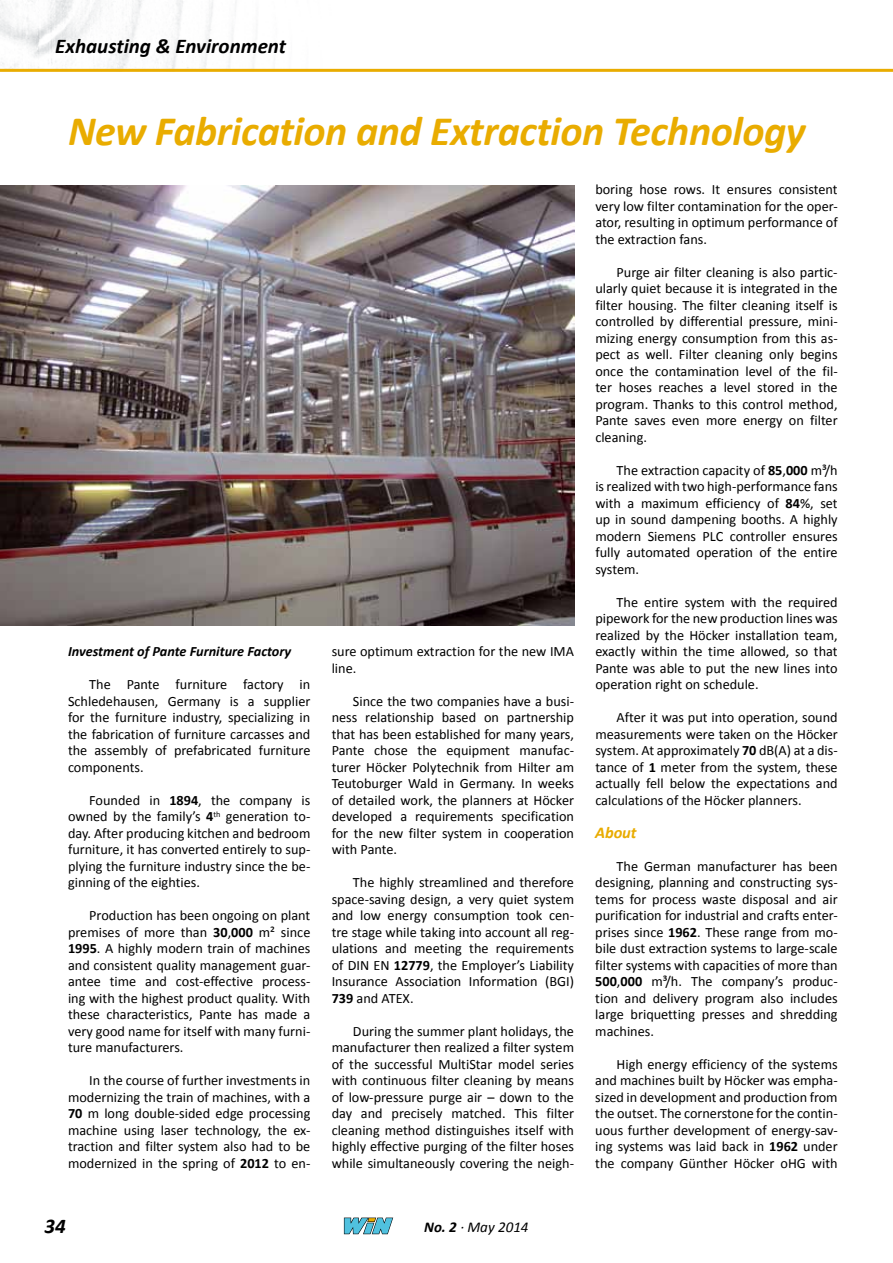
<style>
.page{position:relative;width:893px;height:1263px;background:#fff}
.page>*{position:absolute;margin:0;border:0;box-sizing:border-box;transform-origin:0 0}
.t1{font:italic 700 42px "Calibri";letter-spacing:-.01em;color:#e9ac00}
.t2{font:italic 700 21px "Calibri";color:#000}
.t3{font:italic 700 16.5px "Calibri";color:#e9ac00}
.t4{font:italic 15px "Calibri";color:#000}
.t5{font:14.25px/16.5px "Calibri";color:#000;text-align:justify}
.t6{font:italic 700 14.25px "Calibri";color:#000}
.s1{font-weight:700}
</style>
<div class="page">
<svg style="left:344px;top:1217px;width:49px;height:17px"></svg>
<img style="left:0;top:186px;width:574px;height:440px">
<img style="left:0;top:0;width:340px;height:69px">
<hr style="left:0;top:69px;width:893px;height:3px;background:#e9ac00">
<p class="t2" style="left:55px;top:33px;width:232px">Exhausting &amp; Environment</p>
<p class="t1" style="left:68px;top:104px;width:740px">New Fabrication and Extraction Technology</p>
<p class="t6" style="left:68px;top:642px;width:225px">Investment of Pante Furniture Factory</p>
<p class="t5" style="left:68px;top:676px;width:244px;text-indent:21px">The Pante furniture factory in Schledehausen, Germany is a supplier for the furniture industry, specializing in the fabrication of furniture carcasses and the assembly of prefabricated furniture components.</p>
<p class="t5" style="left:68px;top:792px;width:244px;text-indent:21px">Founded in <span class="s1">1894</span>, the company is owned by the family’s <span class="s1">4</span><sup>th</sup> generation to&shy;day. After producing kitchen and bedroom furniture, it has converted entirely to sup&shy;plying the furniture industry since the be&shy;ginning of the eighties.</p>
<p class="t5" style="left:68px;top:907px;width:244px;text-indent:21px">Production has been ongoing on plant premises of more than <span class="s1">30</span>,<span class="s1">000</span> m² since <span class="s1">1995</span>. A highly modern train of machines and consistent quality management guar&shy;antee time and cost-effective process&shy;ing with the highest product quality. With these characteristics, Pante has made a very good name for itself with many furni&shy;ture manufacturers.</p>
<p class="t5" style="left:68px;top:1072px;width:244px;text-indent:21px">In the course of further investments in modernizing the train of machines, with a <span class="s1">70</span> m long double-sided edge processing machine using laser technology, the ex&shy;traction and filter system also had to be modernized in the spring of <span class="s1">2012</span> to en-</p>
<p class="t5" style="left:332px;top:643px;width:244px">sure optimum extraction for the new IMA line.</p>
<p class="t5" style="left:332px;top:693px;width:244px;text-indent:21px">Since the two companies have a busi&shy;ness relationship based on partnership that has been established for many years, Pante chose the equipment manufac&shy;turer Höcker Polytechnik from Hilter am Teutoburger Wald in Germany. In weeks of detailed work, the planners at Höcker developed a requirements specification for the new filter system in cooperation with Pante.</p>
<p class="t5" style="left:332px;top:874px;width:244px;text-indent:21px">The highly streamlined and therefore space-saving design, a very quiet system and low energy consumption took cen&shy;tre stage while taking into account all reg&shy;ulations and meeting the requirements of DIN EN <span class="s1">12779</span>, the Employer’s Liability Insurance Association Information (BGI)<br><span class="s1">739</span> and ATEX.</p>
<p class="t5" style="left:332px;top:1023px;width:244px;text-indent:21px">During the summer plant holidays, the manufacturer then realized a filter system of the successful MultiStar model series with continuous filter cleaning by means of low-pressure purge air – down to the day and precisely matched. This filter cleaning method distinguishes itself with highly effective purging of the filter hoses while simultaneously covering the neigh-</p>
<p class="t2" style="left:45px;top:1213px;width:23px">34</p>
<p class="t4" style="left:424px;top:1216px;width:106px"><span class="s1">No. 2</span> · May 2014</p>
<p class="t5" style="left:595px;top:181px;width:244px">boring hose rows. It ensures consistent very low filter contamination for the oper&shy;ator, resulting in optimum performance of the extraction fans.</p>
<p class="t5" style="left:595px;top:264px;width:244px;text-indent:21px">Purge air filter cleaning is also partic&shy;ularly quiet because it is integrated in the filter housing. The filter cleaning itself is controlled by differential pressure, mini&shy;mizing energy consumption from this as&shy;pect as well. Filter cleaning only begins once the contamination level of the fil&shy;ter hoses reaches a level stored in the program. Thanks to this control method, Pante saves even more energy on filter cleaning.</p>
<p class="t5" style="left:595px;top:462px;width:244px;text-indent:21px">The extraction capacity of <span class="s1">85</span>,<span class="s1">000</span> m³/h is realized with two high-performance fans with a maximum efficiency of <span class="s1">84</span>%, set up in sound dampening booths. A highly modern Siemens PLC controller ensures fully automated operation of the entire system.</p>
<p class="t5" style="left:595px;top:594px;width:244px;text-indent:21px">The entire system with the required pipework for the new production lines was realized by the Höcker installation team, exactly within the time allowed, so that Pante was able to put the new lines into operation right on schedule.</p>
<p class="t5" style="left:595px;top:709px;width:244px;text-indent:21px">After it was put into operation, sound measurements were taken on the Höcker system. At approximately <span class="s1">70</span> dB(A) at a dis&shy;tance of <span class="s1">1</span> meter from the system, these actually fell below the expectations and calculations of the Höcker planners.</p>
<p class="t3" style="left:595px;top:822px;width:43px">About</p>
<p class="t5" style="left:595px;top:858px;width:244px;text-indent:21px">The German manufacturer has been designing, planning and constructing sys&shy;tems for process waste disposal and air purification for industrial and crafts enter&shy;prises since <span class="s1">1962</span>. These range from mo&shy;bile dust extraction systems to large-scale filter systems with capacities of more than <span class="s1">500</span>,<span class="s1">000</span> m³/h. The company’s produc&shy;tion and delivery program also includes large briquetting presses and shredding machines.</p>
<p class="t5" style="left:595px;top:1056px;width:244px;text-indent:21px">High energy efficiency of the systems and machines built by Höcker was empha&shy;sized in development and production from the outset. The cornerstone for the contin&shy;uous further development of energy-sav&shy;ing systems was laid back in <span class="s1">1962</span> under the company Günther Höcker oHG with</p>
</div>
